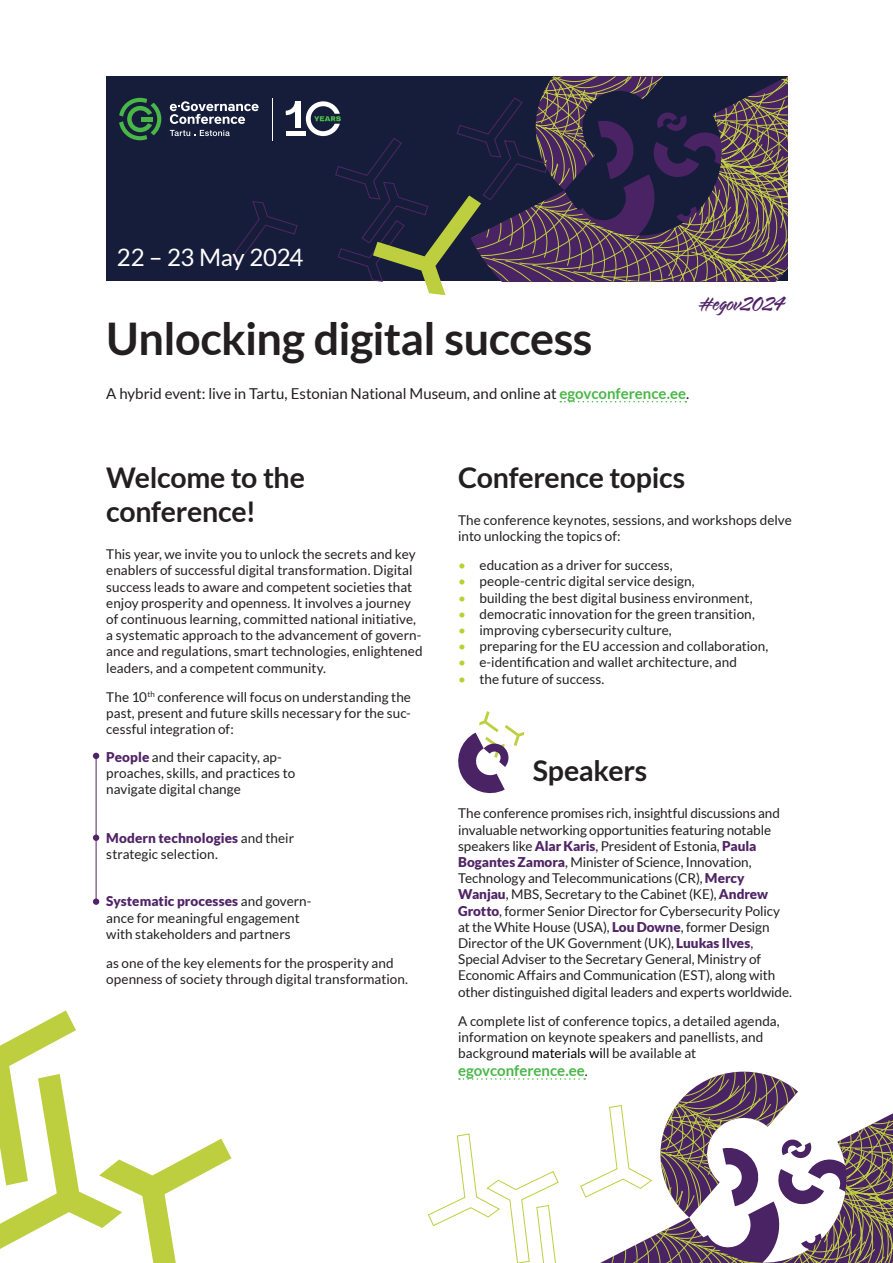
<style>
.page{position:relative;width:893px;height:1263px;background:#fff}
.page>*{position:absolute;margin:0;border:0;box-sizing:border-box;transform-origin:0 0}
.t1{font:700 45px "Lato";letter-spacing:-.015em;color:#231f20}
.t2{font:700 28.5px/34.2px "Lato";letter-spacing:-.01em;color:#231f20}
.t3{font:24px "Lato";letter-spacing:-.015em;color:#fff}
.t4{font:24px "Sarah Script";letter-spacing:-.01em;color:#502466}
.t5{font:15px "Lato";letter-spacing:-.005em;color:#231f20}
.t6{font:700 15px "Lato";color:#49b748}
.t7{font:13.5px/16.2px "Lato";color:#231f20}
.s1{font-weight:700;color:#49b748}
.s2{font-weight:900;color:#502466}
.s3{color:#bad031}
.s4{color:#000001}
.s5{font-weight:400;font-size:13.5px;color:#231f20}
</style>
<div class="page">
<div style="left:106px;top:77px;width:682px;height:204px;background:#161d3a"></div>
<svg style="left:560px;top:401px;width:126px;height:1px"></svg>
<svg style="left:458px;top:711px;width:66px;height:83px"></svg>
<svg style="left:732px;top:77px;width:56px;height:204px;background:#675455"></svg>
<svg style="left:119px;top:98px;width:42px;height:42px"></svg>
<hr style="left:141px;top:117px;width:12px;height:4px;background:#49b748">
<svg style="left:170px;top:77px;width:562px;height:218px"></svg>
<svg style="left:428px;top:1078px;width:172px;height:185px"></svg>
<svg style="left:600px;top:1071px;width:293px;height:192px"></svg>
<svg style="left:0;top:1010px;width:231px;height:253px"></svg>
<hr style="left:96px;top:754px;width:1px;height:150px;background:#502466">
<div style="left:93px;top:898px;width:6px;height:7px;background:#502466;border-radius:50%"></div>
<div style="left:93px;top:834px;width:6px;height:7px;background:#502466;border-radius:50%"></div>
<svg style="left:93px;top:753px;width:6px;height:6px"></svg>
<h3 class="t3" style="left:117px;top:243px;width:188px">22 – 23 May 2024</h3>
<h1 class="t1" style="left:106px;top:313px;width:488px">Unlocking digital success</h1>
<p class="t5" style="left:106px;top:385px;width:584px">A hybrid event: live in Tartu, Estonian National Museum, and online at <span class="s1">egovconference.ee</span>.</p>
<h3 class="t4" style="left:699px;top:290px;width:88px">#egov2024</h3>
<h2 class="t2" style="left:106px;top:460px;width:200px">Welcome to the conference!</h2>
<p class="t7" style="left:106px;top:546px;width:318px">This year, we invite you to unlock the secrets and key enablers of successful digital transformation. Digital success leads to aware and competent societies that enjoy prosperity and openness. It involves a journey of continuous learning, committed national initiative, a systematic approach to the advancement of govern&shy;ance and regulations, smart technologies, enlightened leaders, and a competent community.</p>
<p class="t7" style="left:106px;top:688px;width:306px;text-align:justify">The 10<sup>th</sup> conference will focus on understanding the past, present and future skills necessary for the suc&shy;cessful integration of:</p>
<p class="t7" style="left:106px;top:748px;width:190px"><span class="s2">People</span> and their capacity, ap&shy;proaches, skills, and practices to navigate digital change</p>
<p class="t7" style="left:106px;top:830px;width:189px"><span class="s2">Modern technologies</span> and their strategic selection.</p>
<p class="t7" style="left:106px;top:893px;width:207px"><span class="s2">Systematic processes</span> and govern&shy;ance for meaningful engagement with stakeholders and partners</p>
<p class="t7" style="left:106px;top:955px;width:303px">as one of the key elements for the prosperity and openness of society through digital transformation.</p>
<h2 class="t2" style="left:458px;top:460px;width:229px">Conference topics</h2>
<p class="t7" style="left:458px;top:512px;width:335px">The conference keynotes, sessions, and workshops delve into unlocking the topics of:</p>
<p class="t7" style="left:458px;top:557px;width:216px"><span class="s3">•</span> education as a driver for success,</p>
<p class="t7" style="left:458px;top:573px;width:238px"><span class="s3">•</span> people-centric digital service design,</p>
<p class="t7" style="left:458px;top:589px;width:296px"><span class="s3">•</span> building the best digital business environment,</p>
<p class="t7" style="left:458px;top:606px;width:298px"><span class="s3">•</span> democratic innovation for the green transition,</p>
<p class="t7" style="left:458px;top:622px;width:215px"><span class="s3">•</span> improving cybersecurity culture,</p>
<p class="t7" style="left:458px;top:638px;width:312px"><span class="s3">•</span> preparing for the EU accession and collaboration,</p>
<p class="t7" style="left:458px;top:654px;width:280px"><span class="s3">•</span> e-identification and wallet architecture, and</p>
<p class="t7" style="left:458px;top:670px;width:148px"><span class="s3">•</span> the future of success.</p>
<h2 class="t2" style="left:533px;top:753px;width:116px">Speakers</h2>
<p class="t7" style="left:458px;top:805px;width:335px">The conference promises rich, insightful discussions and invaluable networking opportunities featuring notable speakers like <span class="s2">Alar Karis</span>, President of Estonia, <span class="s2">Paula Bogantes Zamora</span>, Minister of Science, Innovation, Technology and Telecommunications (CR), <span class="s2">Mercy Wanjau</span>, MBS, Secretary to the Cabinet (KE), <span class="s2">Andrew Grotto</span>, former Senior Director for Cybersecurity Policy at the White House (USA), <span class="s2">Lou Downe</span>, former Design Director of the UK Government (UK), <span class="s2">Luukas Ilves</span>, Special Adviser to the Secretary General, Ministry of Economic Affairs and Communication (EST), along with other distinguished digital leaders and experts worldwide.</p>
<p class="t7" style="left:458px;top:1012px;width:323px">A complete list of conference topics, a detailed agenda, information on keynote speakers and panellists, and backgroun<span class="s4">d materials wi</span>ll be available at</p>
<p class="t6" style="left:458px;top:1062px;width:131px">egovconference.ee<span class="s5">.</span></p>
</div>
